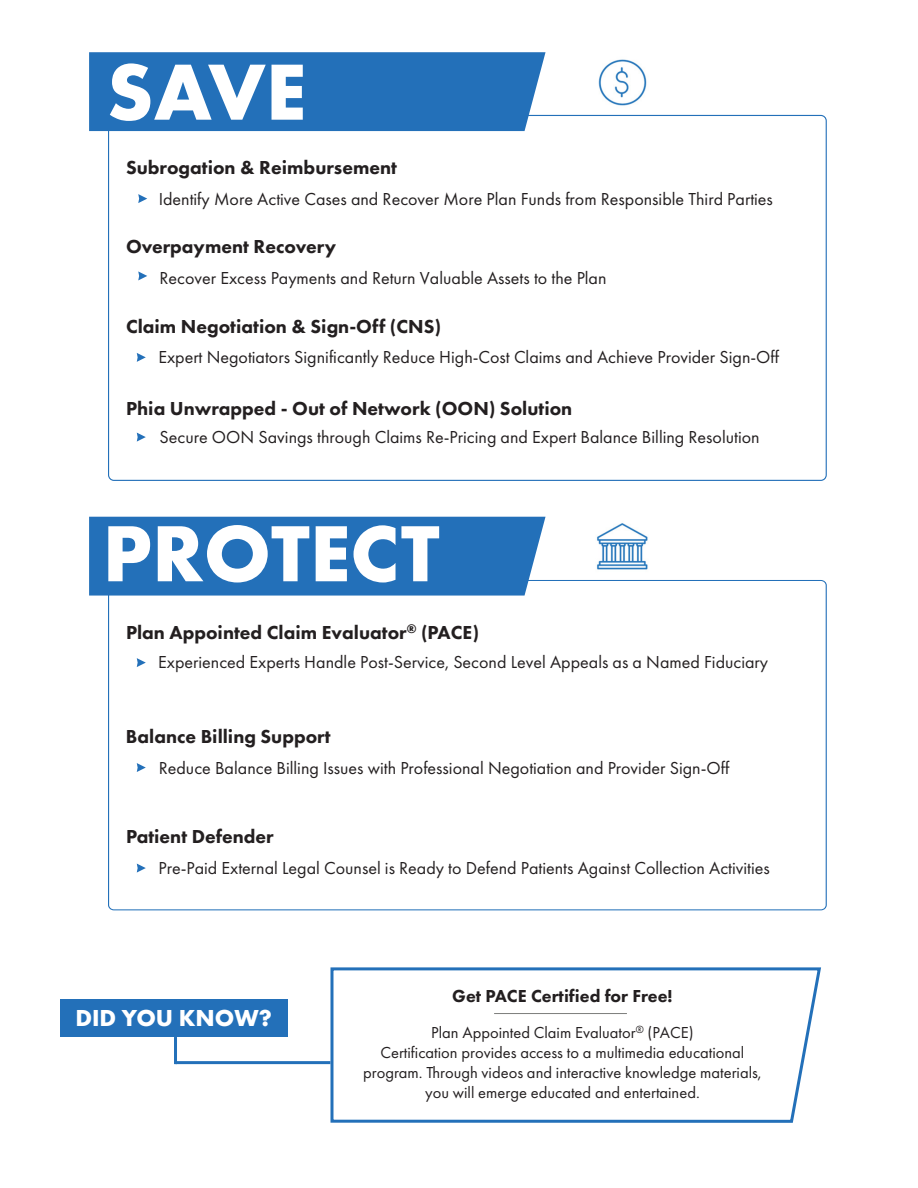
<style>
.page{position:relative;width:918px;height:1188px;background:#fff}
.page>*{position:absolute;margin:0;border:0;box-sizing:border-box;transform-origin:0 0}
.t1{font:700 82.5px "Futura PT";color:#fff}
.t2{font:700 24px "Futura PT";color:#fff}
.t3{font:800 19.5px "Futura PT";color:#231f20}
.t4{font:18px "Futura PT";color:#231f20}
.t5{font:18px "Futura PT";color:#242021}
.t6{font:800 18px "Futura PT";color:#231f20}
.t7{font:16.5px/19.8px "Futura PT";color:#231f20;text-align:center}
</style>
<div class="page">
<img style="left:598px;top:59px;width:49px;height:47px">
<img style="left:597px;top:523px;width:51px;height:47px">
<hr style="left:176px;top:1061px;width:154px;height:3px;background:#2370b9">
<svg style="left:329px;top:967px;width:492px;height:156px"></svg>
<hr style="left:174px;top:1037px;width:3px;height:27px;background:#2370b9">
<div style="left:60px;top:1000px;width:228px;height:37px;background:#2370b9"></div>
<svg style="left:137px;top:658px;width:9px;height:9px"></svg>
<svg style="left:137px;top:864px;width:9px;height:9px"></svg>
<svg style="left:137px;top:763px;width:9px;height:9px"></svg>
<hr style="left:494px;top:1013px;width:133px;height:1px;background:#7d7e7c">
<svg style="left:138px;top:194px;width:9px;height:9px"></svg>
<svg style="left:138px;top:271px;width:9px;height:9px"></svg>
<svg style="left:137px;top:353px;width:9px;height:9px"></svg>
<svg style="left:137px;top:433px;width:9px;height:9px"></svg>
<div style="left:89px;top:517px;width:457px;height:79px;background:#2370b9"></div>
<div style="left:89px;top:52px;width:457px;height:79px;background:#2370b9"></div>
<p class="t1" style="left:107px;top:39px;width:201px">SAVE</p>
<p class="t3" style="left:126px;top:155px;width:273px">Subrogation &amp; Reimbursement</p>
<p class="t4" style="left:159px;top:188px;width:616px">Identify More Active Cases and Recover More Plan Funds from Responsible Third Parties</p>
<p class="t3" style="left:126px;top:234px;width:212px">Overpayment Recovery</p>
<p class="t4" style="left:160px;top:267px;width:448px">Recover Excess Payments and Return Valuable Assets to the Plan</p>
<p class="t3" style="left:126px;top:314px;width:317px">Claim Negotiation &amp; Sign-Off (CNS)</p>
<p class="t4" style="left:158px;top:347px;width:622px">Expert Negotiators Significantly Reduce High-Cost Claims and Achieve Provider Sign-Off</p>
<p class="t3" style="left:126px;top:396px;width:448px">Phia Unwrapped - Out of Network (OON) Solution</p>
<p class="t4" style="left:160px;top:427px;width:602px">Secure OON Savings through Claims Re-Pricing and Expert Balance Billing Resolution</p>
<p class="t1" style="left:103px;top:501px;width:339px">PROTECT</p>
<p class="t3" style="left:126px;top:620px;width:354px">Plan Appointed Claim Evaluator<sup>®</sup> (PACE)</p>
<p class="t5" style="left:158px;top:652px;width:611px">Experienced Experts Handle Post-Service, Second Level Appeals as a Named Fiduciary</p>
<p class="t3" style="left:126px;top:724px;width:206px">Balance Billing Support</p>
<p class="t4" style="left:159px;top:757px;width:572px">Reduce Balance Billing Issues with Professional Negotiation and Provider Sign-Off</p>
<p class="t3" style="left:126px;top:824px;width:149px">Patient Defender</p>
<p class="t5" style="left:159px;top:857px;width:613px">Pre-Paid External Legal Counsel is Ready to Defend Patients Against Collection Activities</p>
<p class="t2" style="left:75px;top:1003px;width:198px">DID YOU KNOW?</p>
<p class="t6" style="left:452px;top:985px;width:222px">Get PACE Certified for Free!</p>
<p class="t7" style="left:363px;top:1023px;width:400px">Plan Appointed Claim Evaluator<sup>®</sup> (PACE)<br>Certification provides access to a multimedia educational program. Through videos and interactive knowledge materials, you will emerge educated and entertained.</p>
</div>
